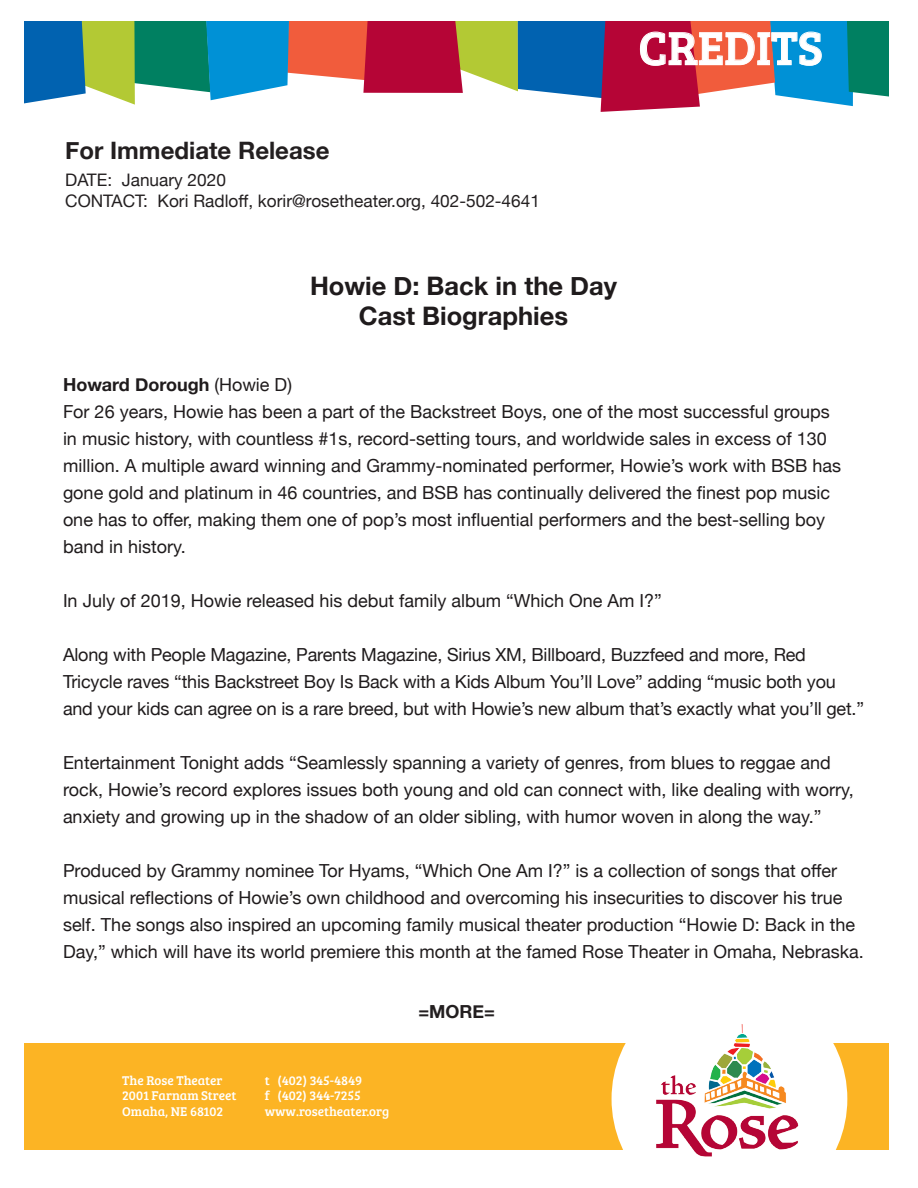
<style>
.page{position:relative;width:918px;height:1188px;background:#fff}
.page>*{position:absolute;margin:0;border:0;box-sizing:border-box;transform-origin:0 0}
.t1{font:48.15px "Bree Serif";color:#fff}
.t2{font:700 25.5px/30.6px "Helvetica Neue";color:#1f1b1c;text-align:center}
.t3{font:700 24px "Helvetica Neue";color:#231f20}
.t4{font:italic 700 22.5px "Helvetica Neue";color:#231f20}
.t5{font:18px/27px "Helvetica Neue";color:#1f1b1c}
.t6{font:700 18px "Helvetica Neue";color:#231f20}
.t7{font:17.25px/20.7px "Helvetica Neue";color:#231f20}
.t8{font:13.2px/15.8px "Bree Serif";color:#fff}
.s1{font-style:normal}
.s2{font-weight:700}
</style>
<div class="page">
<svg style="left:24px;top:21px;width:865px;height:91px"></svg>
<div style="left:22px;top:1043px;width:869px;height:107px;background:#fcb424"></div>
<svg style="left:612px;top:1043px;width:235px;height:107px;background:#fef8ec"></svg>
<img style="left:656px;top:1024px;width:144px;height:133px">
<hr style="left:22px;top:994px;width:2px;height:165px;background:#fff">
<hr style="left:890px;top:994px;width:1px;height:165px;background:#fff">
<h3 class="t3" style="left:65px;top:131px;width:266px">For Immediate Release</h3>
<p class="t7" style="left:65px;top:171px;width:476px">DATE: January 2020<br>CONTACT: Kori Radloff, korir@rosetheater.org, 402-502-4641</p>
<p class="t7" style="left:238px;top:191px;width:11px">f</p>
<h1 class="t1" style="left:639px;top:13px;width:186px">CREDITS</h1>
<h2 class="t2" style="left:310px;top:271px;width:308px">Howie D: Back in the Day<br>Cast Biographies</h2>
<p class="t4" style="left:241px;top:274px;width:459px">Howie D: Back in the Day <span class="s1">Cast and Credits</span></p>
<p class="t5" style="left:63px;top:373px;width:780px"><span class="s2">Howard Dorough</span> (Howie D)<br>For 26 years, Howie has been a part of the Backstreet Boys, one of the most successful groups in music history, with countless #1s, record-setting tours, and worldwide sales in excess of 130 million. A multiple award winning and Grammy-nominated performer, Howie’s work with BSB has gone gold and platinum in 46 countries, and BSB has continually delivered the finest pop music one has to offer, making them one of pop’s most influential performers and the best-selling boy band in history.</p>
<p class="t5" style="left:63px;top:589px;width:600px">In July of 2019, Howie released his debut family album “Which One Am I?”</p>
<p class="t5" style="left:63px;top:643px;width:803px">Along with People Magazine, Parents Magazine, Sirius XM, Billboard, Buzzfeed and more, Red<br>Tricycle raves “this Backstreet Boy Is Back with a Kids Album You’ll Love” adding “music both you and your kids can agree on is a rare breed, but with Howie’s new album that’s exactly what you’ll get.”</p>
<p class="t5" style="left:63px;top:751px;width:792px">Entertainment Tonight adds “Seamlessly spanning a variety of genres, from blues to reggae and rock, Howie’s record explores issues both young and old can connect with, like dealing with worry, anxiety and growing up in the shadow of an older sibling, with humor woven in along the way.”</p>
<p class="t5" style="left:63px;top:859px;width:802px">Produced by Grammy nominee Tor Hyams, “Which One Am I?” is a collection of songs that offer musical reflections of Howie’s own childhood and overcoming his insecurities to discover his true self. The songs also inspired an upcoming family musical theater production “Howie D: Back in the Day,” which will have its world premiere this month at the famed Rose Theater in Omaha, Nebraska.</p>
<p class="t8" style="left:122px;top:1071px;width:116px">The Rose Theater<br>2001 Farnam Street<br>Omaha, NE 68102</p>
<p class="t8" style="left:265px;top:1071px;width:126px">t (402) 345-4849<br>f (402) 344-7255 www.rosetheater.org</p>
<p class="t6" style="left:418px;top:998px;width:78px">=MORE=</p>
</div>
